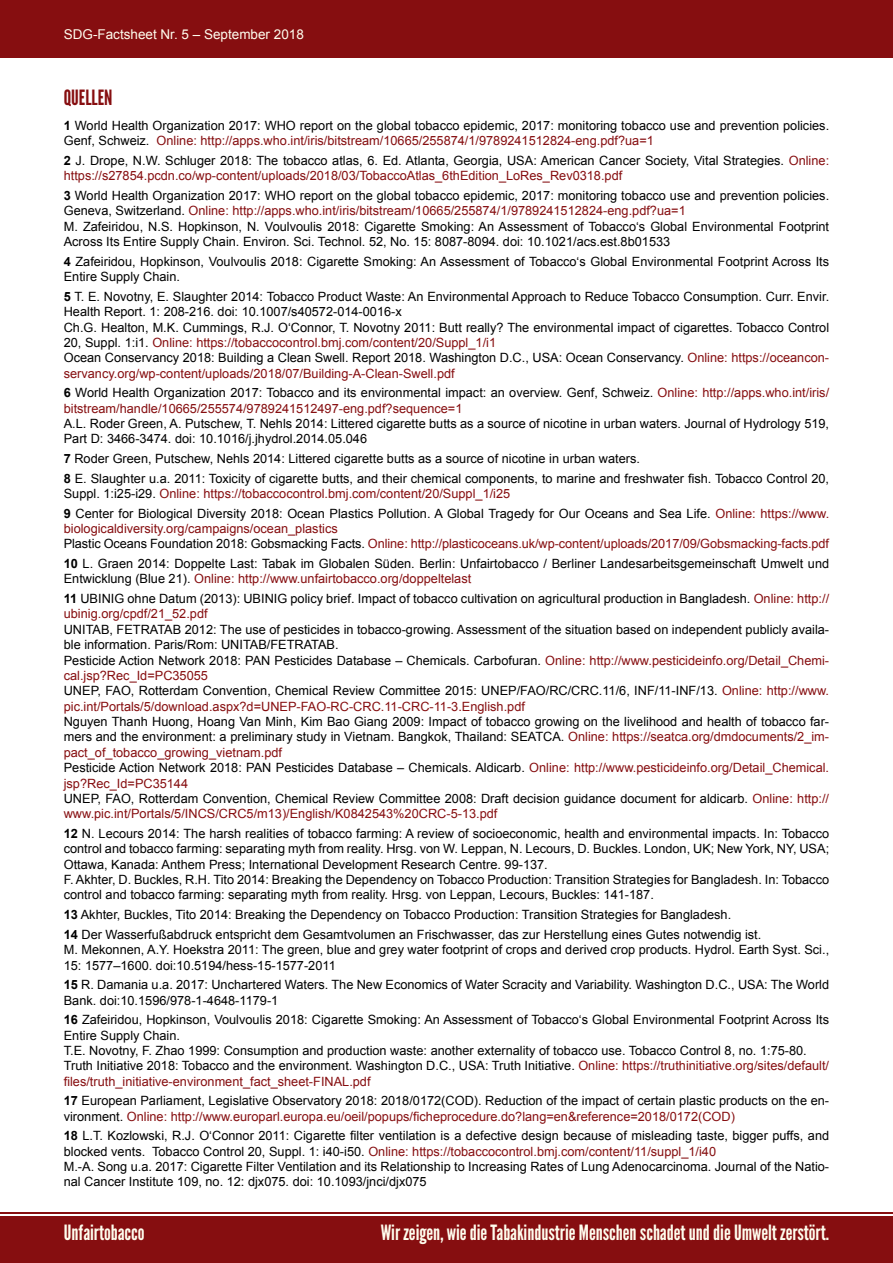
<style>
.page{position:relative;width:893px;height:1263px;background:#fff}
.page>*{position:absolute;margin:0;border:0;box-sizing:border-box;transform-origin:0 0}
.t1{font:21px "League Gothic";color:#fffdee}
.t2{font:21px "League Gothic";color:#860e10}
.t3{font:13.5px "Arial";color:#fffdee}
.t4{font:12.75px/15.5px "Arial";color:#000}
.t5{font:12.75px/15.5px "Arial";color:#860e10}
.s1{font-weight:700}
.s2{color:#860e10}
.s3{font-weight:700;color:#000}
.s4{color:#000}
</style>
<div class="page">
<div style="left:0;top:0;width:893px;height:57px;background:#860e10"></div>
<div style="left:0;top:1216px;width:893px;height:47px;background:#860e10"></div>
<hr style="left:0;top:1212px;width:893px;height:2px;background:#860e10">
<p class="t3" style="left:64px;top:24px;width:242px">SDG-Factsheet Nr. 5 – September 2018</p>
<h1 class="t2" style="left:64px;top:85px;width:50px">QUELLEN</h1>
<p class="t4" style="left:64px;top:118px;width:767px"><span class="s1">1</span> World Health Organization 2017: WHO report on the global tobacco epidemic, 2017: monitoring tobacco use and prevention policies.<br>Genf, Schweiz. <span class="s2">Online: http://apps.who.int/iris/bitstream/10665/255874/1/9789241512824-eng.pdf?ua=1</span></p>
<p class="t4" style="left:64px;top:153px;width:767px"><span class="s1">2</span> J. Drope, N.W. Schluger 2018: The tobacco atlas, 6. Ed. Atlanta, Georgia, USA: American Cancer Society, Vital Strategies. <span class="s2">Online: https://s27854.pcdn.co/wp-content/uploads/2018/03/TobaccoAtlas_6thEdition_LoRes_Rev0318.pdf</span></p>
<p class="t4" style="left:64px;top:188px;width:767px"><span class="s1">3</span> World Health Organization 2017: WHO report on the global tobacco epidemic, 2017: monitoring tobacco use and prevention policies.<br>Geneva, Switzerland. <span class="s2">Online: http://apps.who.int/iris/bitstream/10665/255874/1/9789241512824-eng.pdf?ua=1<br></span>M. Zafeiridou, N.S. Hopkinson, N. Voulvoulis 2018: Cigarette Smoking: An Assessment of Tobacco‘s Global Environmental Footprint Across Its Entire Supply Chain. Environ. Sci. Technol. 52, No. 15: 8087-8094. doi: 10.1021/acs.est.8b01533</p>
<p class="t4" style="left:64px;top:253px;width:767px"><span class="s1">4</span> Zafeiridou, Hopkinson, Voulvoulis 2018: Cigarette Smoking: An Assessment of Tobacco‘s Global Environmental Footprint Across Its<br>Entire Supply Chain.</p>
<p class="t4" style="left:64px;top:288px;width:767px"><span class="s1">5</span> T. E. Novotny, E. Slaughter 2014: Tobacco Product Waste: An Environmental Approach to Reduce Tobacco Consumption. Curr. Envir.<br>Health Report. 1: 208-216. doi: 10.1007/s40572-014-0016-x<br>Ch.G. Healton, M.K. Cummings, R.J. O‘Connor, T. Novotny 2011: Butt really? The environmental impact of cigarettes. Tobacco Control 20, Suppl. 1:i1. <span class="s2">Online: https://tobaccocontrol.bmj.com/content/20/Suppl_1/i1<br></span>Ocean Conservancy 2018: Building a Clean Swell. Report 2018. Washington D.C., USA: Ocean Conservancy. <span class="s2">Online: https://oceancon&shy;servancy.org/wp-content/uploads/2018/07/Building-A-Clean-Swell.pdf</span></p>
<p class="t5" style="left:64px;top:385px;width:767px"><span class="s3">6</span> <span class="s4">World Health Organization 2017: Tobacco and its environmental impact: an overview. Genf, Schweiz.</span> Online: http://apps.who.int/iris/ bitstream/handle/10665/255574/9789241512497-eng.pdf?sequence=1</p>
<p class="t4" style="left:64px;top:416px;width:767px">A.L. Roder Green, A. Putschew, T. Nehls 2014: Littered cigarette butts as a source of nicotine in urban waters. Journal of Hydrology 519,<br>Part D: 3466-3474. doi: 10.1016/j.jhydrol.2014.05.046</p>
<p class="t4" style="left:64px;top:449px;width:767px;line-height:19.6px"><span class="s1">7</span> Roder Green, Putschew, Nehls 2014: Littered cigarette butts as a source of nicotine in urban waters.<br><span class="s1">8</span> E. Slaughter u.a. 2011: Toxicity of cigarette butts, and their chemical components, to marine and freshwater fish. Tobacco Control 20,</p>
<p class="t4" style="left:64px;top:484px;width:767px;line-height:19.6px">Suppl. 1:i25-i29. <span class="s2">Online: https://tobaccocontrol.bmj.com/content/20/Suppl_1/i25<br></span><span class="s1">9</span> Center for Biological Diversity 2018: Ocean Plastics Pollution. A Global Tragedy for Our Oceans and Sea Life. <span class="s2">Online: https://www.</span></p>
<p class="t5" style="left:64px;top:521px;width:767px">biologicaldiversity.org/campaigns/ocean_plastics<br><span class="s4">Plastic Oceans Foundation 2018: Gobsmacking Facts.</span> Online: http://plasticoceans.uk/wp-content/uploads/2017/09/Gobsmacking-facts.pdf</p>
<p class="t4" style="left:64px;top:556px;width:767px"><span class="s1">10</span> L. Graen 2014: Doppelte Last: Tabak im Globalen Süden. Berlin: Unfairtobacco / Berliner Landesarbeitsgemeinschaft Umwelt und<br>Entwicklung (Blue 21). <span class="s2">Online: http://www.unfairtobacco.org/doppeltelast</span></p>
<p class="t4" style="left:64px;top:591px;width:767px"><span class="s1">11</span> UBINIG ohne Datum (2013): UBINIG policy brief. Impact of tobacco cultivation on agricultural production in Bangladesh. <span class="s2">Online: http:// ubinig.org/cpdf/21_52.pdf</span></p>
<p class="t4" style="left:64px;top:621px;width:767px">UNITAB, FETRATAB 2012: The use of pesticides in tobacco-growing. Assessment of the situation based on independent publicly availa&shy;ble information. Paris/Rom: UNITAB/FETRATAB.<br>Pesticide Action Network 2018: PAN Pesticides Database – Chemicals. Carbofuran. <span class="s2">Online: http://www.pesticideinfo.org/Detail_Chemi&shy;cal.jsp?Rec_Id=PC35055<br></span>UNEP, FAO, Rotterdam Convention, Chemical Review Committee 2015: UNEP/FAO/RC/CRC.11/6, INF/11-INF/13. <span class="s2">Online: http://www. pic.int/Portals/5/download.aspx?d=UNEP-FAO-RC-CRC.11-CRC-11-3.English.pdf</span></p>
<p class="t4" style="left:64px;top:714px;width:767px">Nguyen Thanh Huong, Hoang Van Minh, Kim Bao Giang 2009: Impact of tobacco growing on the livelihood and health of tobacco far&shy;mers and the environment: a preliminary study in Vietnam. Bangkok, Thailand: SEATCA. <span class="s2">Online: https://seatca.org/dmdocuments/2_im&shy;pact_of_tobacco_growing_vietnam.pdf<br></span>Pesticide Action Network 2018: PAN Pesticides Database – Chemicals. Aldicarb. <span class="s2">Online: http://www.pesticideinfo.org/Detail_Chemical. jsp?Rec_Id=PC35144<br></span>UNEP, FAO, Rotterdam Convention, Chemical Review Committee 2008: Draft decision guidance document for aldicarb. <span class="s2">Online: http:// www.pic.int/Portals/5/INCS/CRC5/m13)/English/K0842543%20CRC-5-13.pdf</span></p>
<p class="t4" style="left:64px;top:826px;width:767px"><span class="s1">12</span> N. Lecours 2014: The harsh realities of tobacco farming: A review of socioeconomic, health and environmental impacts. In: Tobacco control and tobacco farming: separating myth from reality. Hrsg. von W. Leppan, N. Lecours, D. Buckles. London, UK; New York, NY, USA; Ottawa, Kanada: Anthem Press; International Development Research Centre. 99-137.<br>F. Akhter, D. Buckles, R.H. Tito 2014: Breaking the Dependency on Tobacco Production: Transition Strategies for Bangladesh. In: Tobacco control and tobacco farming: separating myth from reality. Hrsg. von Leppan, Lecours, Buckles: 141-187.</p>
<p class="t4" style="left:64px;top:905px;width:699px;line-height:19.6px"><span class="s1">13</span> Akhter, Buckles, Tito 2014: Breaking the Dependency on Tobacco Production: Transition Strategies for Bangladesh.<br><span class="s1">14</span> Der Wasserfußabdruck entspricht dem Gesamtvolumen an Frischwasser, das zur Herstellung eines Gutes notwendig ist.</p>
<p class="t4" style="left:64px;top:942px;width:767px">M. Mekonnen, A.Y. Hoekstra 2011: The green, blue and grey water footprint of crops and derived crop products. Hydrol. Earth Syst. Sci.,<br>15: 1577–1600. doi:10.5194/hess-15-1577-2011</p>
<p class="t4" style="left:64px;top:977px;width:767px"><span class="s1">15</span> R. Damania u.a. 2017: Unchartered Waters. The New Economics of Water Scracity and Variability. Washington D.C., USA: The World<br>Bank. doi:10.1596/978-1-4648-1179-1</p>
<p class="t4" style="left:64px;top:1012px;width:767px"><span class="s1">16</span> Zafeiridou, Hopkinson, Voulvoulis 2018: Cigarette Smoking: An Assessment of Tobacco‘s Global Environmental Footprint Across Its Entire Supply Chain.<br>T.E. Novotny, F. Zhao 1999: Consumption and production waste: another externality of tobacco use. Tobacco Control 8, no. 1:75-80.<br>Truth Initiative 2018: Tobacco and the environment. Washington D.C., USA: Truth Initiative. <span class="s2">Online: https://truthinitiative.org/sites/default/ files/truth_initiative-environment_fact_sheet-FINAL.pdf</span></p>
<p class="t4" style="left:64px;top:1093px;width:767px"><span class="s1">17</span> European Parliament, Legislative Observatory 2018: 2018/0172(COD). Reduction of the impact of certain plastic products on the en&shy;vironment. <span class="s2">Online: http://www.europarl.europa.eu/oeil/popups/ficheprocedure.do?lang=en&amp;reference=2018/0172(COD)</span></p>
<p class="t4" style="left:64px;top:1128px;width:767px"><span class="s1">18</span> L.T. Kozlowski, R.J. O‘Connor 2011: Cigarette filter ventilation is a defective design because of misleading taste, bigger puffs, and blocked vents. Tobacco Control 20, Suppl. 1: i40-i50. <span class="s2">Online: https://tobaccocontrol.bmj.com/content/11/suppl_1/i40<br></span>M.-A. Song u.a. 2017: Cigarette Filter Ventilation and its Relationship to Increasing Rates of Lung Adenocarcinoma. Journal of the Natio&shy;nal Cancer Institute 109, no. 12: djx075. doi: 10.1093/jnci/djx075</p>
<h1 class="t1" style="left:64px;top:1220px;width:82px">Unfairtobacco</h1>
<h1 class="t1" style="left:381px;top:1220px;width:450px">Wir zeigen, wie die Tabakindustrie Menschen schadet und die Umwelt zerstört.</h1>
</div>
